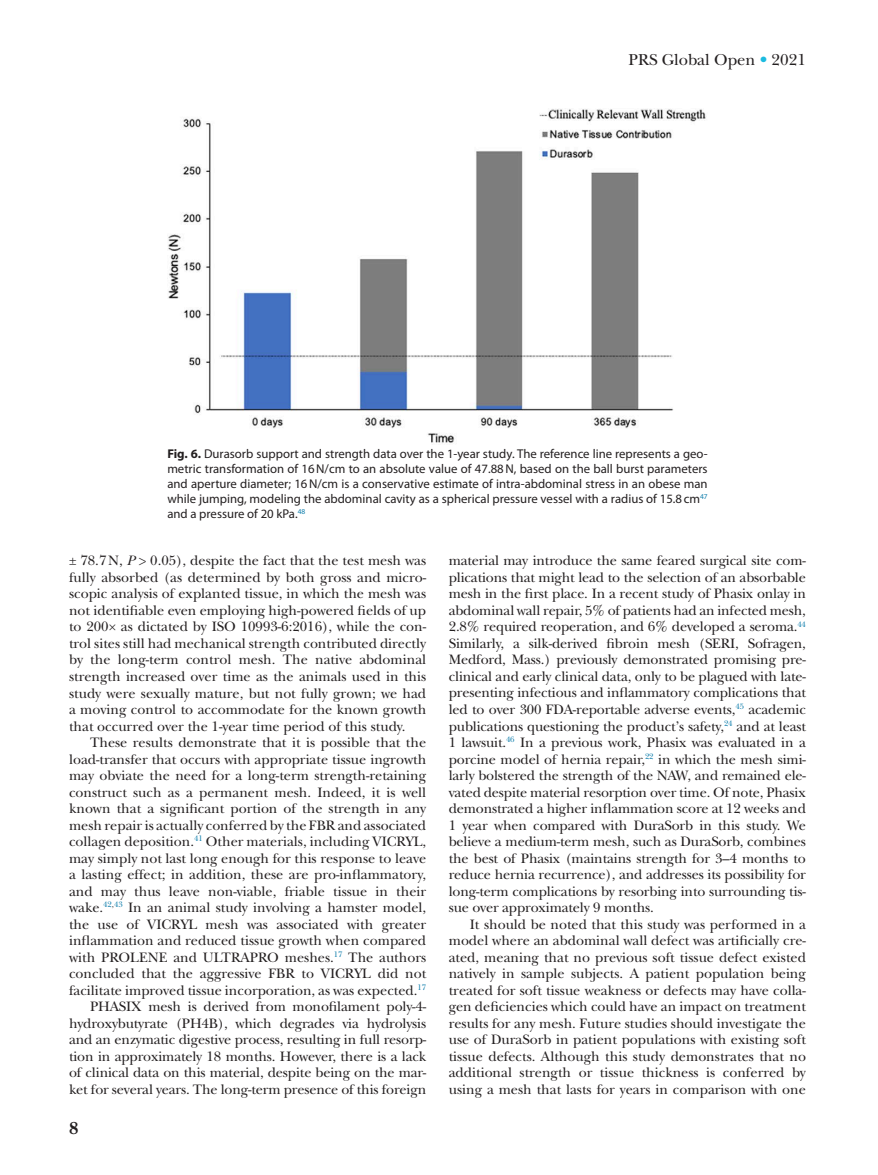
<style>
.page{position:relative;width:878px;height:1175px;background:#fff}
.page>*{position:absolute;margin:0;border:0;box-sizing:border-box;transform-origin:0 0}
.t1{font:700 18px "New Baskerville Std";color:#231f20}
.t2{font:16.5px "New Baskerville Std";color:#231f20}
.t3{font:14.25px/16.5px "New Baskerville Std";color:#231f20;text-align:justify}
.t4{font:12.75px/15px "Myriad Pro";color:#231f20;text-align:justify}
.s1{color:#1cbbe0}
.s2{font-weight:700}
.s3{font-style:italic}
</style>
<div class="page">
<img style="left:168px;top:109px;width:538px;height:334px">
<p class="t2" style="left:628px;top:50px;width:179px">PRS Global Open <span class="s1">•</span> 2021</p>
<p class="t4" style="left:167px;top:446px;width:542px"><span class="s2">Fig. 6.</span> Durasorb support and strength data over the 1-year study. The reference line represents a geo&shy;metric transformation of 16N/cm to an absolute value of 47.88N, based on the ball burst parameters and aperture diameter; 16N/cm is a conservative estimate of intra-abdominal stress in an obese man while jumping, modeling the abdominal cavity as a spherical pressure vessel with a radius of 15.8cm<sup>47 </sup>and a pressure of 20 kPa.<sup>48</sup></p>
<p class="t3" style="left:69px;top:552px;width:359px">± 78.7N, <span class="s3">P</span> &gt; 0.05), despite the fact that the test mesh was fully absorbed (as determined by both gross and micro&shy;scopic analysis of explanted tissue, in which the mesh was not identifiable even employing high-powered fields of up to 200× as dictated by ISO 10993-6:2016), while the con&shy;trol sites still had mechanical strength contributed directly by the long-term control mesh. The native abdominal strength increased over time as the animals used in this study were sexually mature, but not fully grown; we had a moving control to accommodate for the known growth that occurred over the 1-year time period of this study.</p>
<p class="t3" style="left:69px;top:734px;width:359px;text-align:right">These results demonstrate that it is possible that the load-transfer that occurs with appropriate tissue ingrowth may obviate the need for a long-term strength-retaining construct such as a permanent mesh. Indeed, it is well known that a significant portion of the strength in any mesh repair is actually conferred by the FBR and associated collagen deposition.<sup>41</sup> Other materials, including VICRYL, may simply not last long enough for this response to leave a lasting effect; in addition, these are pro-inflammatory, and may thus leave non-viable, friable tissue in their wake.<sup>42</sup><sup>,</sup><sup>43</sup> In an animal study involving a hamster model, the use of VICRYL mesh was associated with greater inflammation and reduced tissue growth when compared with PROLENE and ULTRAPRO meshes.<sup>17</sup> The authors concluded that the aggressive FBR to VICRYL did not facilitate improved tissue incorporation, as was expected.<sup>17<br></sup>PHASIX mesh is derived from monofilament poly-4- hydroxybutyrate (PH4B), which degrades via hydrolysis and an enzymatic digestive process, resulting in full resorp&shy;tion in approximately 18 months. However, there is a lack of clinical data on this material, despite being on the mar&shy;ket for several years. The long-term presence of this foreign</p>
<p class="t1" style="left:69px;top:1118px;width:11px">8</p>
<p class="t3" style="left:448px;top:552px;width:359px">material may introduce the same feared surgical site com&shy;plications that might lead to the selection of an absorbable mesh in the first place. In a recent study of Phasix onlay in abdominal wall repair, 5% of patients had an infected mesh, 2.8% required reoperation, and 6% developed a seroma.<sup>44<br></sup>Similarly, a silk-derived fibroin mesh (SERI, Sofragen, Medford, Mass.) previously demonstrated promising pre&shy;clinical and early clinical data, only to be plagued with late&shy;presenting infectious and inflammatory complications that led to over 300 FDA-reportable adverse events,<sup>45</sup> academic publications questioning the product’s safety,<sup>24</sup> and at least 1 lawsuit.<sup>46</sup> In a previous work, Phasix was evaluated in a porcine model of hernia repair,<sup>22</sup> in which the mesh simi&shy;larly bolstered the strength of the NAW, and remained ele&shy;vated despite material resorption over time. Of note, Phasix demonstrated a higher inflammation score at 12 weeks and 1 year when compared with DuraSorb in this study. We believe a medium-term mesh, such as DuraSorb, combines the best of Phasix (maintains strength for 3–4 months to reduce hernia recurrence), and addresses its possibility for long-term complications by resorbing into surrounding tis&shy;sue over approximately 9 months.</p>
<p class="t3" style="left:448px;top:915px;width:359px;text-indent:21px">It should be noted that this study was performed in a model where an abdominal wall defect was artificially cre&shy;ated, meaning that no previous soft tissue defect existed natively in sample subjects. A patient population being treated for soft tissue weakness or defects may have colla&shy;gen deficiencies which could have an impact on treatment results for any mesh. Future studies should investigate the use of DuraSorb in patient populations with existing soft tissue defects. Although this study demonstrates that no additional strength or tissue thickness is conferred by using a mesh that lasts for years in comparison with one</p>
</div>
